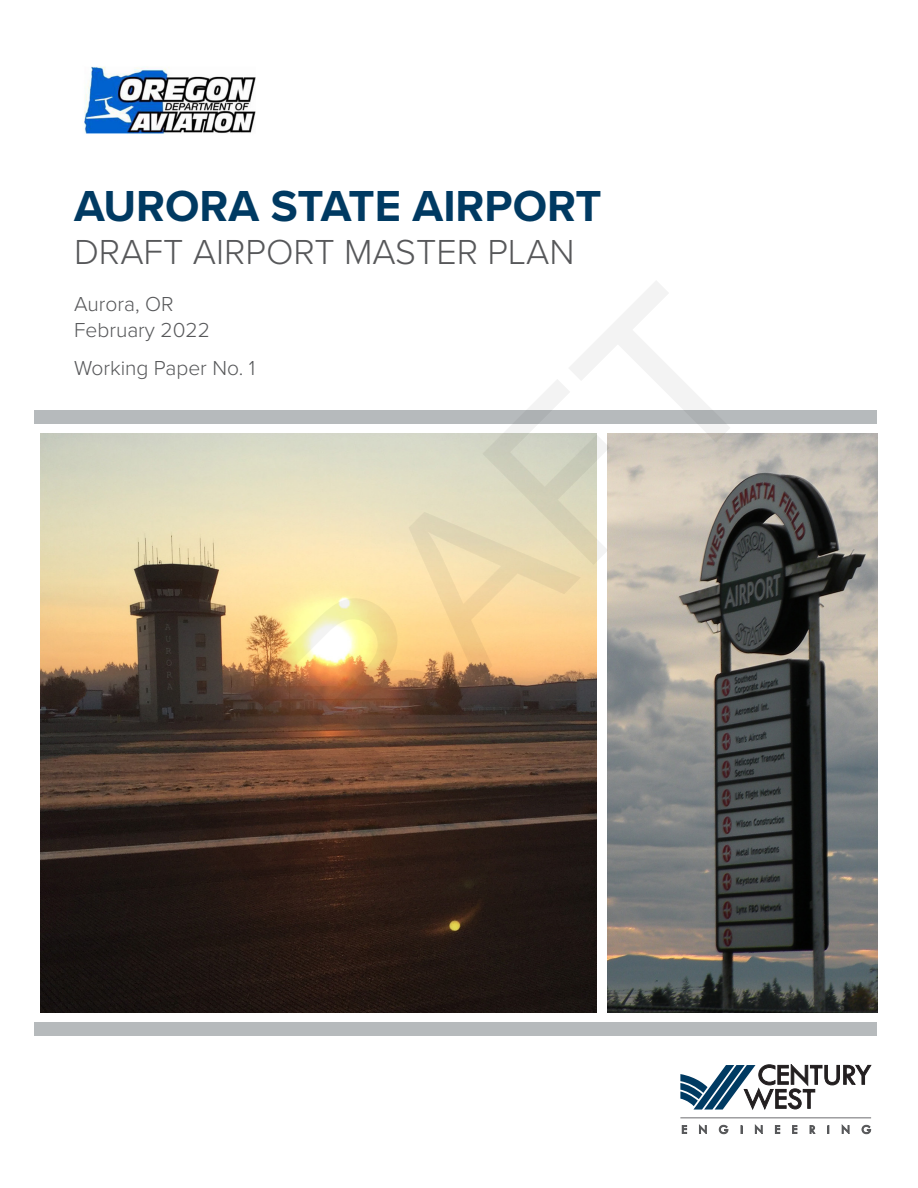
<style>
.page{position:relative;width:918px;height:1188px;background:#fff}
.page>*{position:absolute;margin:0;border:0;box-sizing:border-box;transform-origin:0 0}
.t1{font:700 45px "Proxima Nova";color:#003a62}
.t2{font:300 36px "Proxima Nova";color:#57585a}
.t3{font:300 21px "Proxima Nova";color:#57585a}
</style>
<div class="page">
<img style="left:608px;top:434px;width:270px;height:578px">
<div style="left:35px;top:1022px;width:842px;height:14px;background:#b6babc"></div>
<div style="left:35px;top:410px;width:842px;height:14px;background:#b6babc"></div>
<svg style="left:680px;top:1064px;width:191px;height:46px"></svg>
<svg style="left:682px;top:1125px;width:5px;height:9px"></svg>
<svg style="left:699px;top:1125px;width:8px;height:9px"></svg>
<svg style="left:719px;top:1125px;width:9px;height:9px"></svg>
<svg style="left:755px;top:1125px;width:7px;height:9px"></svg>
<svg style="left:775px;top:1125px;width:5px;height:9px"></svg>
<svg style="left:792px;top:1125px;width:5px;height:9px"></svg>
<svg style="left:810px;top:1125px;width:5px;height:9px"></svg>
<svg style="left:842px;top:1125px;width:7px;height:9px"></svg>
<svg style="left:862px;top:1125px;width:9px;height:9px"></svg>
<hr style="left:680px;top:1118px;width:191px;height:1px;background:#6c6d70">
<img style="left:84px;top:66px;width:172px;height:68px">
<img style="left:40px;top:434px;width:556px;height:578px">
<p class="t1" style="left:74px;top:173px;width:529px">AURORA STATE AIRPORT</p>
<p class="t2" style="left:74px;top:225px;width:502px">DRAFT AIRPORT MASTER PLAN</p>
<p class="t3" style="left:74px;top:289px;width:101px">Aurora, OR</p>
<p class="t3" style="left:74px;top:314px;width:137px">February 2022</p>
<p class="t3" style="left:74px;top:353px;width:183px">Working Paper No. 1</p>
</div>
